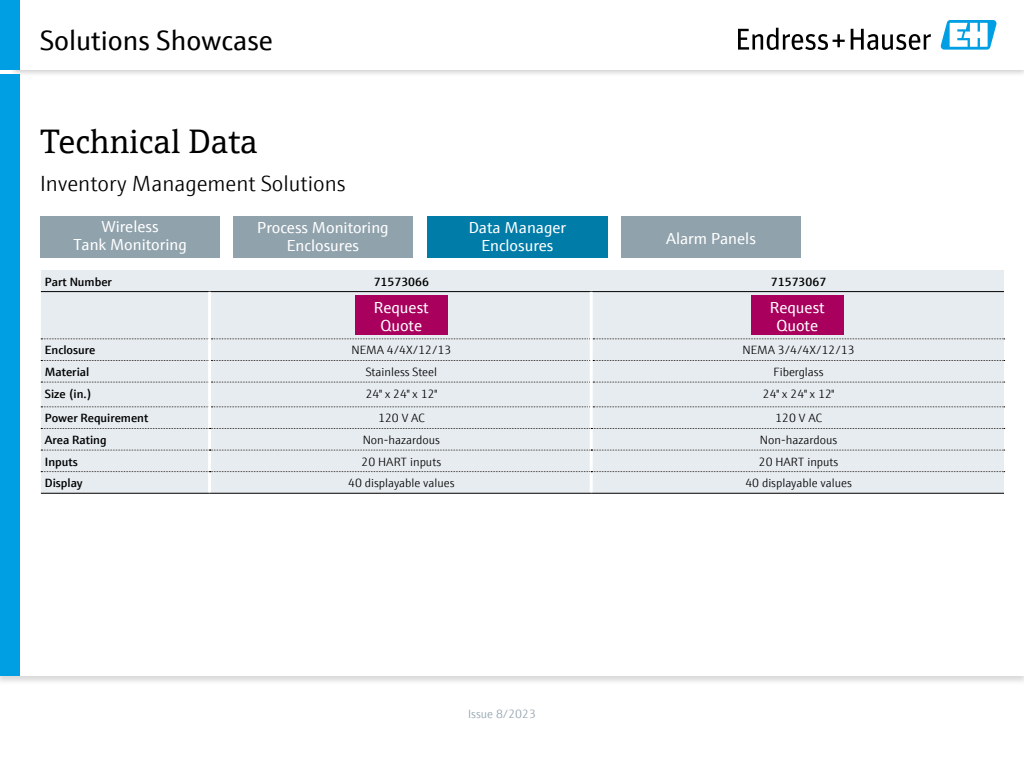
<style>
.page{position:relative;width:1024px;height:768px;background:#fff}
.page>*{position:absolute;margin:0;border:0;box-sizing:border-box;transform-origin:0 0}
.t1{font:34px "E+H Serif";color:#000}
.t2{font:28px "E+H Sans";color:#000}
.t3{font:300 22px "E+H Sans";color:#000}
.t4{font:16px/18px "E+H Sans";color:#fff;text-align:center}
.t5{font:300 12px "E+H Sans";color:#000}
.t6{font:600 12px "E+H Sans";color:#000}
.t7{font:300 12px "E+H Sans";color:#90a2ac}
</style>
<div class="page">
<div style="left:0;top:665px;width:1024px;height:21px;background:#000;opacity:.15"></div>
<div style="left:0;top:666px;width:1024px;height:10px;background:#fff"></div>
<div style="left:41px;top:270px;width:963px;height:223px;background:#e7ecf0"></div>
<hr style="left:41px;top:291px;width:169px;height:1px;background:#000">
<svg style="left:41px;top:360px;width:964px;height:1px"></svg>
<svg style="left:41px;top:382px;width:964px;height:1px"></svg>
<svg style="left:41px;top:407px;width:964px;height:1px"></svg>
<hr style="left:210px;top:291px;width:381px;height:1px;background:#000">
<hr style="left:591px;top:291px;width:413px;height:1px;background:#000">
<svg style="left:41px;top:339px;width:964px;height:1px"></svg>
<hr style="left:208px;top:292px;width:3px;height:47px;background:#fff">
<hr style="left:590px;top:292px;width:3px;height:47px;background:#fff">
<hr style="left:208px;top:339px;width:3px;height:21px;background:#fff">
<hr style="left:590px;top:339px;width:3px;height:21px;background:#fff">
<hr style="left:208px;top:360px;width:3px;height:22px;background:#fff">
<hr style="left:590px;top:360px;width:3px;height:22px;background:#fff">
<hr style="left:208px;top:382px;width:3px;height:25px;background:#fff">
<hr style="left:590px;top:382px;width:3px;height:25px;background:#fff">
<hr style="left:208px;top:407px;width:3px;height:21px;background:#fff">
<hr style="left:590px;top:407px;width:3px;height:21px;background:#fff">
<hr style="left:208px;top:429px;width:3px;height:21px;background:#fff">
<hr style="left:590px;top:429px;width:3px;height:21px;background:#fff">
<hr style="left:208px;top:450px;width:3px;height:21px;background:#fff">
<hr style="left:590px;top:450px;width:3px;height:21px;background:#fff">
<hr style="left:208px;top:472px;width:3px;height:21px;background:#fff">
<hr style="left:590px;top:472px;width:3px;height:21px;background:#fff">
<svg style="left:41px;top:428px;width:964px;height:1px"></svg>
<svg style="left:41px;top:450px;width:964px;height:1px"></svg>
<svg style="left:41px;top:471px;width:964px;height:1px"></svg>
<hr style="left:41px;top:493px;width:169px;height:1px;background:#000">
<hr style="left:210px;top:493px;width:381px;height:1px;background:#000">
<hr style="left:591px;top:493px;width:413px;height:1px;background:#000">
<div style="left:355px;top:296px;width:93px;height:39px;background:#a9005d"></div>
<div style="left:751px;top:296px;width:93px;height:39px;background:#a9005d"></div>
<div style="left:233px;top:217px;width:180px;height:41px;background:#90a2ac"></div>
<div style="left:621px;top:217px;width:180px;height:41px;background:#90a2ac"></div>
<div style="left:427px;top:217px;width:180px;height:41px;background:#007ca9"></div>
<div style="left:40px;top:216px;width:180px;height:42px;background:#90a2ac"></div>
<div style="left:9px;top:0;width:1015px;height:78px;background:#000;opacity:.2"></div>
<div style="left:15px;top:0;width:1009px;height:70px;background:#fff"></div>
<div style="left:0;top:0;width:20px;height:70px;background:#009fe3"></div>
<div style="left:0;top:74px;width:20px;height:602px;background:#009fe3"></div>
<svg style="left:738px;top:28px;width:107px;height:22px"></svg>
<svg style="left:851px;top:29px;width:80px;height:21px"></svg>
<svg style="left:940px;top:20px;width:56px;height:30px"></svg>
<h2 class="t2" style="left:40px;top:20px;width:235px">Solutions Showcase</h2>
<h1 class="t1" style="left:40px;top:116px;width:219px">Technical Data</h1>
<h3 class="t3" style="left:40px;top:167px;width:307px">Inventory Management Solutions</h3>
<h3 class="t4" style="left:257px;top:217px;width:133px">Process Monitoring<br>Enclosures</h3>
<h3 class="t4" style="left:666px;top:228px;width:91px">Alarm Panels</h3>
<h3 class="t4" style="left:73px;top:216px;width:115px">Wireless<br>Tank Monitoring</h3>
<h3 class="t4" style="left:469px;top:217px;width:99px">Data Manager<br>Enclosures</h3>
<p class="t6" style="left:45px;top:272px;width:69px">Part Number</p>
<p class="t6" style="left:374px;top:272px;width:57px">71573066</p>
<p class="t6" style="left:771px;top:272px;width:57px">71573067</p>
<h3 class="t4" style="left:374px;top:297px;width:56px">Request<br>Quote</h3>
<h3 class="t4" style="left:770px;top:297px;width:56px">Request<br>Quote</h3>
<p class="t6" style="left:45px;top:341px;width:52px">Enclosure</p>
<p class="t5" style="left:351px;top:342px;width:101px">NEMA 4/4X/12/13</p>
<p class="t5" style="left:742px;top:342px;width:114px">NEMA 3/4/4X/12/13</p>
<p class="t6" style="left:45px;top:363px;width:46px">Material</p>
<p class="t5" style="left:366px;top:363px;width:73px">Stainless Steel</p>
<p class="t5" style="left:774px;top:363px;width:52px">Fiberglass</p>
<p class="t6" style="left:45px;top:384px;width:48px">Size (in.)</p>
<p class="t5" style="left:366px;top:385px;width:73px">24" x 24" x 12"</p>
<p class="t5" style="left:763px;top:385px;width:73px">24" x 24" x 12"</p>
<p class="t6" style="left:45px;top:409px;width:105px">Power Requirement</p>
<p class="t5" style="left:378px;top:410px;width:48px">120 V AC</p>
<p class="t5" style="left:775px;top:410px;width:48px">120 V AC</p>
<p class="t6" style="left:45px;top:431px;width:63px">Area Rating</p>
<p class="t5" style="left:363px;top:431px;width:79px">Non-hazardous</p>
<p class="t5" style="left:760px;top:431px;width:79px">Non-hazardous</p>
<p class="t6" style="left:45px;top:452px;width:34px">Inputs</p>
<p class="t5" style="left:362px;top:453px;width:81px">20 HART inputs</p>
<p class="t5" style="left:759px;top:453px;width:81px">20 HART inputs</p>
<p class="t6" style="left:45px;top:474px;width:39px">Display</p>
<p class="t5" style="left:348px;top:474px;width:108px">40 displayable values</p>
<p class="t5" style="left:745px;top:474px;width:108px">40 displayable values</p>
<p class="t7" style="left:468px;top:705px;width:69px">Issue 8/2023</p>
</div>
